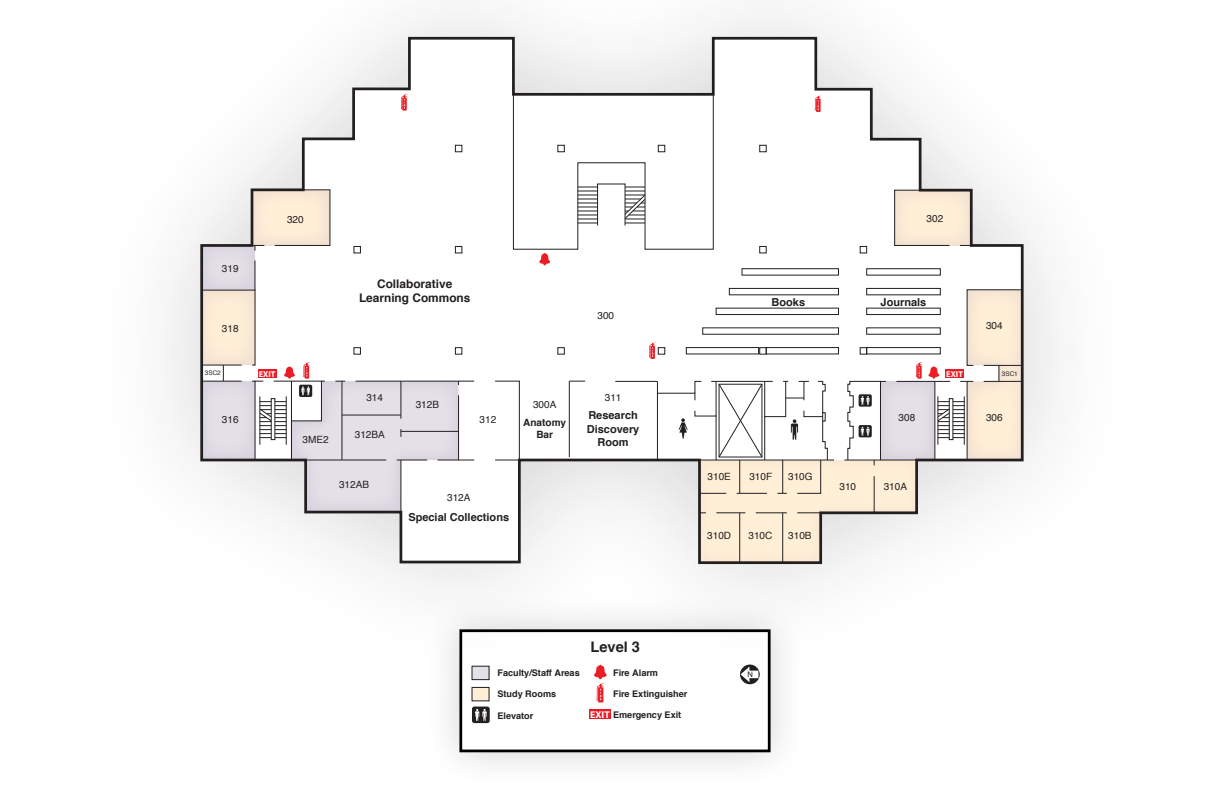
<style>
.page{position:relative;width:1224px;height:792px;background:#fff}
.page>*{position:absolute;margin:0;border:0;box-sizing:border-box;transform-origin:0 0}
.t1{font:700 14.6px "Helvetica";color:#231f20}
.t2{font:700 11.9px/14.2px "Helvetica";color:#231f20;text-align:center}
.t3{font:700 11px/13.2px "Helvetica";color:#231f20;text-align:center}
.t4{font:10px "Helvetica";color:#231f20}
.t5{font:700 10px/12px "Helvetica";color:#231f20;text-align:center}
.t6{font:700 9.1px "Helvetica";color:#231f20}
.t7{font:700 8.4px "Myriad Pro";color:#fff}
.t8{font:7.6px "Helvetica";color:#231f20}
.t9{font:6.4px "Helvetica";color:#231f20}
.s1{font-family:"Myriad Pro";font-size:9.9px;color:#fff}
</style>
<div class="page">
<div style="left:459px;top:629px;width:312px;height:123px;border:3px solid #000"></div>
<div style="left:472px;top:707px;width:18px;height:16px;background:#231f20;border-radius:2px"></div>
<svg style="left:475px;top:711px;width:12px;height:10px"></svg>
<div style="left:590px;top:710px;width:21px;height:9px;background:#ec1c24"></div>
<img style="left:167px;top:15px;width:890px;height:696px">
<svg style="left:199px;top:36px;width:826px;height:529px"></svg>
<div style="left:557px;top:347px;width:8px;height:8px;border:1px solid #231f20"></div>
<div style="left:455px;top:347px;width:7px;height:8px;border:1px solid #231f20"></div>
<div style="left:759px;top:246px;width:8px;height:7px;border:1px solid #231f20"></div>
<div style="left:759px;top:145px;width:8px;height:7px;border:1px solid #231f20"></div>
<div style="left:860px;top:246px;width:7px;height:7px;border:1px solid #231f20"></div>
<div style="left:455px;top:246px;width:7px;height:7px;border:1px solid #231f20"></div>
<div style="left:455px;top:145px;width:7px;height:7px;border:1px solid #231f20"></div>
<div style="left:354px;top:246px;width:7px;height:7px;border:1px solid #231f20"></div>
<hr style="left:615px;top:381px;width:42px;height:1px;background:#231f20">
<svg style="left:570px;top:381px;width:15px;height:1px"></svg>
<hr style="left:569px;top:381px;width:1px;height:76px;background:#231f20">
<div style="left:866px;top:347px;width:75px;height:7px;border:1px solid #231f20"></div>
<div style="left:866px;top:327px;width:75px;height:8px;border:1px solid #231f20"></div>
<div style="left:866px;top:308px;width:75px;height:7px;border:1px solid #231f20"></div>
<div style="left:866px;top:288px;width:75px;height:7px;border:1px solid #231f20"></div>
<div style="left:866px;top:268px;width:75px;height:8px;border:1px solid #231f20"></div>
<div style="left:702px;top:327px;width:137px;height:8px;border:1px solid #231f20"></div>
<div style="left:716px;top:308px;width:123px;height:7px;border:1px solid #231f20"></div>
<div style="left:729px;top:288px;width:110px;height:7px;border:1px solid #231f20"></div>
<div style="left:742px;top:268px;width:97px;height:8px;border:1px solid #231f20"></div>
<svg style="left:928px;top:289px;width:95px;height:171px"></svg>
<svg style="left:513px;top:93px;width:201px;height:172px"></svg>
<svg style="left:401px;top:94px;width:6px;height:17px"></svg>
<svg style="left:815px;top:96px;width:6px;height:16px"></svg>
<svg style="left:201px;top:289px;width:258px;height:222px"></svg>
<svg style="left:649px;top:343px;width:273px;height:220px"></svg>
<p class="t4" style="left:287px;top:212px;width:18px">320</p>
<p class="t4" style="left:927px;top:211px;width:18px">302</p>
<p class="t4" style="left:222px;top:261px;width:18px">319</p>
<p class="t2" style="left:359px;top:277px;width:113px">Collaborative<br>Learning Commons</p>
<p class="t3" style="left:772px;top:295px;width:35px">Books</p>
<p class="t3" style="left:881px;top:295px;width:47px">Journals</p>
<p class="t4" style="left:597px;top:307px;width:18px">300</p>
<p class="t4" style="left:222px;top:321px;width:18px">318</p>
<p class="t4" style="left:986px;top:318px;width:18px">304</p>
<p class="t9" style="left:205px;top:367px;width:17px">3SC2</p>
<p class="t7" style="left:259px;top:368px;width:18px">EXIT</p>
<p class="t7" style="left:946px;top:368px;width:18px">EXIT</p>
<p class="t9" style="left:1002px;top:368px;width:17px">3SC1</p>
<p class="t4" style="left:222px;top:412px;width:18px">316</p>
<p class="t4" style="left:303px;top:432px;width:28px">3ME2</p>
<p class="t4" style="left:366px;top:389px;width:18px">314</p>
<p class="t4" style="left:355px;top:427px;width:32px">312BA</p>
<p class="t4" style="left:416px;top:397px;width:25px">312B</p>
<p class="t4" style="left:480px;top:412px;width:18px">312</p>
<p class="t4" style="left:533px;top:397px;width:25px">300A</p>
<p class="t5" style="left:523px;top:416px;width:44px">Anatomy<br>Bar</p>
<p class="t4" style="left:605px;top:390px;width:18px">311</p>
<p class="t3" style="left:587px;top:409px;width:54px">Research<br>Discovery<br>Room</p>
<p class="t4" style="left:899px;top:409px;width:18px">308</p>
<p class="t4" style="left:986px;top:409px;width:18px">306</p>
<p class="t4" style="left:339px;top:477px;width:32px">312AB</p>
<p class="t4" style="left:708px;top:469px;width:25px">310E</p>
<p class="t4" style="left:749px;top:469px;width:24px">310F</p>
<p class="t4" style="left:788px;top:469px;width:26px">310G</p>
<p class="t4" style="left:839px;top:479px;width:18px">310</p>
<p class="t4" style="left:884px;top:479px;width:25px">310A</p>
<p class="t4" style="left:447px;top:489px;width:25px">312A</p>
<p class="t3" style="left:408px;top:510px;width:102px">Special Collections</p>
<p class="t4" style="left:707px;top:528px;width:25px">310D</p>
<p class="t4" style="left:748px;top:528px;width:25px">310C</p>
<p class="t4" style="left:788px;top:528px;width:25px">310B</p>
<h1 class="t1" style="left:591px;top:635px;width:51px">Level 3</h1>
<p class="t6" style="left:613px;top:686px;width:76px">Fire Extinguisher</p>
<p class="t6" style="left:497px;top:665px;width:84px">Faculty/Staff Areas</p>
<p class="t6" style="left:613px;top:665px;width:46px">Fire Alarm</p>
<p class="t6" style="left:497px;top:686px;width:60px">Study Rooms</p>
<p class="t6" style="left:497px;top:708px;width:37px">Elevator</p>
<p class="t6" style="left:590px;top:707px;width:93px"><span class="s1">EXIT</span> Emergency Exit</p>
<p class="t8" style="left:748px;top:668px;width:7px">N</p>
</div>
